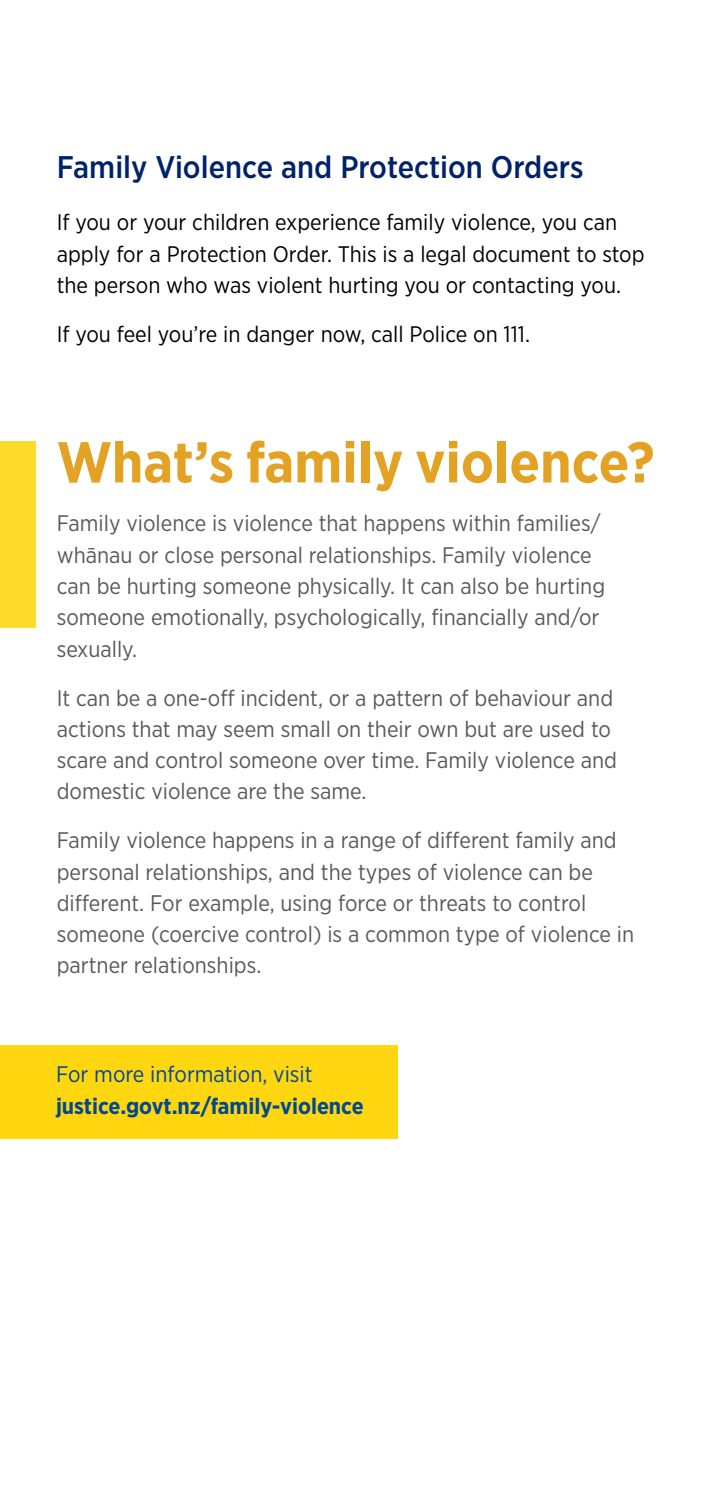
<style>
.page{position:relative;width:709px;height:1489px;background:#fff}
.page>*{position:absolute;margin:0;border:0;box-sizing:border-box;transform-origin:0 0}
.t1{font:700 57.5px "Gotham Narrow";color:#e4a224}
.t2{font:500 31.25px "Gotham Narrow";color:#00226a}
.t3{font:22.5px/31.2px "Gotham Narrow";color:#58595b}
.t4{font:22.5px/31.2px "Gotham Narrow";color:#000}
.t5{font:700 22.5px "Gotham Narrow";color:#004990}
.t6{font:22.5px "Gotham Narrow";color:#004990}
</style>
<div class="page">
<div style="left:0;top:441px;width:35px;height:186px;background:#fddb2b"></div>
<div style="left:0;top:1044px;width:397px;height:94px;background:#ffd60f"></div>
<h2 class="t2" style="left:57px;top:147px;width:528px">Family Violence and Protection Orders</h2>
<p class="t4" style="left:57px;top:206px;width:589px">If you or your children experience family violence, you can apply for a Protection Order. This is a legal document to stop the person who was violent hurting you or contacting you.</p>
<p class="t4" style="left:57px;top:318px;width:475px">If you feel you’re in danger now, call Police on 111.</p>
<h1 class="t1" style="left:57px;top:425px;width:599px">What’s family violence?</h1>
<p class="t3" style="left:57px;top:507px;width:550px">Family violence is violence that happens within families/ whānau or close personal relationships. Family violence can be hurting someone physically. It can also be hurting someone emotionally, psychologically, financially and/or sexually.</p>
<p class="t3" style="left:57px;top:681px;width:562px">It can be a one-off incident, or a pattern of behaviour and actions that may seem small on their own but are used to scare and control someone over time. Family violence and domestic violence are the same.</p>
<p class="t3" style="left:57px;top:824px;width:579px">Family violence happens in a range of different family and personal relationships, and the types of violence can be different. For example, using force or threats to control someone (coercive control) is a common type of violence in partner relationships.</p>
<p class="t6" style="left:56px;top:1059px;width:258px">For more information, visit</p>
<p class="t5" style="left:56px;top:1091px;width:309px">justice.govt.nz/family-violence</p>
</div>
